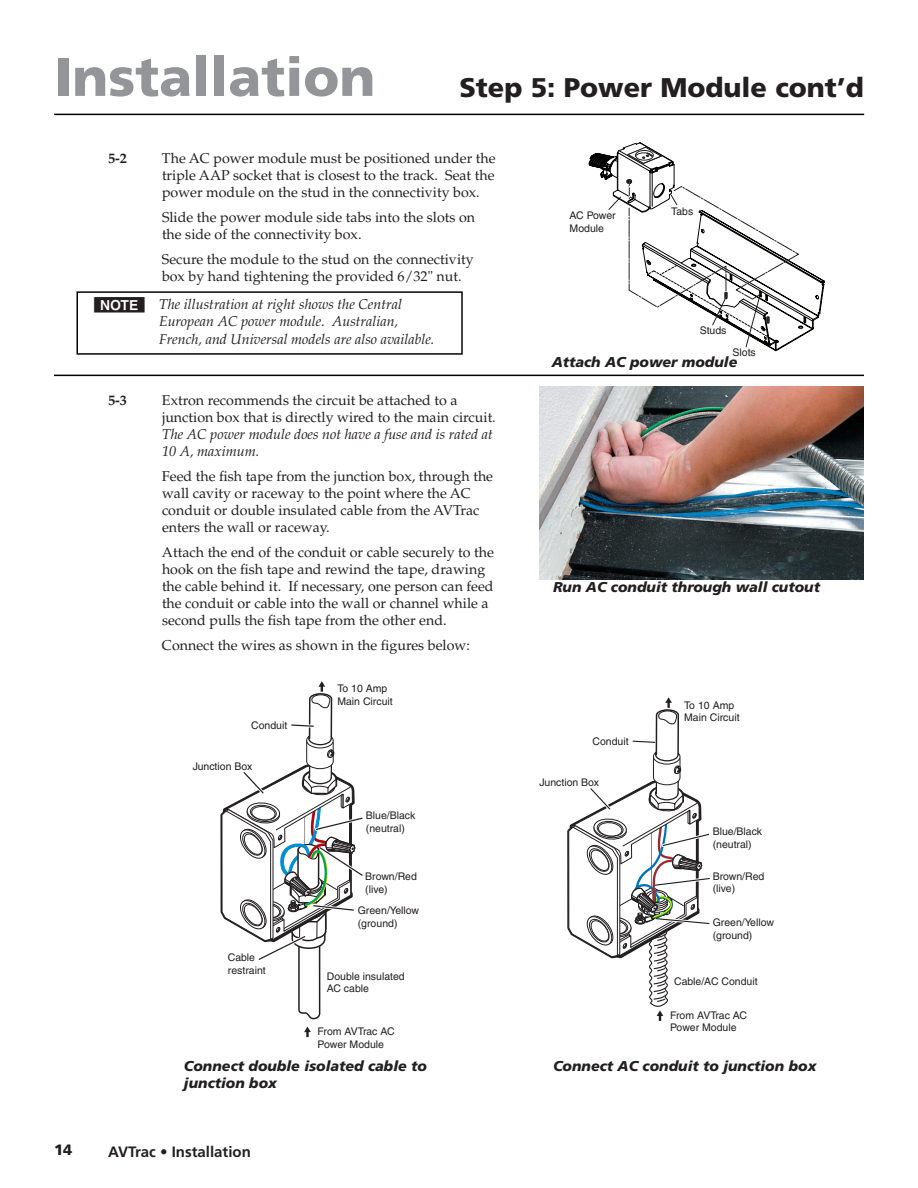
<style>
.page{position:relative;width:918px;height:1188px;background:#fff}
.page>*{position:absolute;margin:0;border:0;box-sizing:border-box;transform-origin:0 0}
.Stage_heading_level2{font:900 54px "Frutiger";color:#939598}
.Stage_Heading_Level{font:900 27px "Frutiger";color:#231f20}
.Footer_Left_-_large{font:700 15px "Frutiger";color:#231f20}
.Page_number_left_-_l{font:900 15px "Frutiger";color:#231f20}
.Body_text_indent_-_I{font:14.25px/17.1px "Palatino";color:#231f20}
.Figure_title_-_lg_ma{font:italic 900 14.25px/17.1px "Frutiger";color:#231f20}
.Note__hanging_-_Inst{font:italic 14.25px/17.1px "Palatino";color:#231f20}
.Body_text_indent_-_I-2{font:700 14.25px "Palatino";color:#231f20}
.t1{font:10.5px/12.6px "Helvetica";color:#231f20}
.t2{font:10.5px/12.6px "Helvetica";color:#201d1e}
.s1{font-family:"SIS Box";font-style:normal}
.s2{font-style:italic}
</style>
<div class="page">
<hr style="left:54px;top:114px;width:810px;height:1px;background:#040503">
<hr style="left:54px;top:375px;width:810px;height:1px;background:#040503">
<svg style="left:589px;top:143px;width:235px;height:208px"></svg>
<img style="left:539px;top:386px;width:324px;height:193px">
<svg style="left:567px;top:697px;width:143px;height:324px"></svg>
<div style="left:76px;top:291px;width:387px;height:64px;border:2px solid #040503"></div>
<svg style="left:304px;top:1027px;width:7px;height:10px"></svg>
<svg style="left:220px;top:681px;width:143px;height:339px"></svg>
<p class="Stage_heading_level2" style="left:54px;top:44px;width:323px">Installation</p>
<p class="Stage_Heading_Level" style="left:459px;top:71px;width:406px">Step 5: Power Module cont’d</p>
<p class="Body_text_indent_-_I-2" style="left:108px;top:150px;width:20px">5-2</p>
<p class="Body_text_indent_-_I" style="left:162px;top:150px;width:335px;text-align:justify">The AC power module must be positioned under the triple AAP socket that is closest to the track. Seat the power module on the stud in the connectivity box.</p>
<p class="Body_text_indent_-_I" style="left:162px;top:209px;width:315px">Slide the power module side tabs into the slots on the side of the connectivity box.</p>
<p class="Body_text_indent_-_I" style="left:162px;top:250px;width:313px">Secure the module to the stud on the connectivity box by hand tightening the provided 6/32" nut.</p>
<p class="Note__hanging_-_Inst" style="left:159px;top:296px;width:277px;text-indent:-65px"><span class="s1">N</span> The illustration at right shows the Central<br>European AC power module. Australian,<br>French, and Universal models are also available.</p>
<p class="Body_text_indent_-_I-2" style="left:108px;top:392px;width:20px">5-3</p>
<p class="Body_text_indent_-_I" style="left:162px;top:392px;width:335px">Extron recommends the circuit be attached to a junction box that is directly wired to the main circuit.<br><span class="s2">The AC power module does not have a fuse and is rated at 10 A, maximum.</span></p>
<p class="Body_text_indent_-_I" style="left:162px;top:468px;width:333px">Feed the fish tape from the junction box, through the wall cavity or raceway to the point where the AC conduit or double insulated cable from the AVTrac enters the wall or raceway.</p>
<p class="Body_text_indent_-_I" style="left:162px;top:544px;width:334px">Attach the end of the conduit or cable securely to the hook on the fish tape and rewind the tape, drawing the cable behind it. If necessary, one person can feed the conduit or cable into the wall or channel while a second pulls the fish tape from the other end.</p>
<p class="Body_text_indent_-_I" style="left:162px;top:637px;width:309px">Connect the wires as shown in the figures below:</p>
<p class="t1" style="left:251px;top:719px;width:38px">Conduit</p>
<p class="t1" style="left:193px;top:760px;width:61px">Junction Box</p>
<p class="t1" style="left:228px;top:951px;width:39px">Cable restraint</p>
<p class="t1" style="left:337px;top:682px;width:57px">To 10 Amp<br>Main Circuit</p>
<p class="t1" style="left:366px;top:809px;width:51px">Blue/Black (neutral)</p>
<p class="t1" style="left:365px;top:870px;width:53px">Brown/Red (live)</p>
<p class="t1" style="left:358px;top:904px;width:63px">Green/Yellow (ground)</p>
<p class="t1" style="left:327px;top:970px;width:79px">Double insulated<br>AC cable</p>
<p class="t1" style="left:318px;top:1025px;width:79px">From AVTrac AC<br>Power Module</p>
<p class="Figure_title_-_lg_ma" style="left:184px;top:1057px;width:245px">Connect double isolated cable to junction box</p>
<p class="Page_number_left_-_l" style="left:54px;top:1141px;width:20px">14</p>
<p class="Footer_Left_-_large" style="left:108px;top:1143px;width:144px">AVTrac • Installation</p>
<p class="t2" style="left:570px;top:209px;width:48px">AC Power<br>Module</p>
<p class="t2" style="left:671px;top:205px;width:24px">Tabs</p>
<p class="t2" style="left:700px;top:324px;width:28px">Studs</p>
<p class="t2" style="left:733px;top:346px;width:25px">Slots</p>
<p class="Figure_title_-_lg_ma" style="left:552px;top:353px;width:187px">Attach AC power module</p>
<p class="Figure_title_-_lg_ma" style="left:553px;top:579px;width:268px">Run AC conduit through wall cutout</p>
<p class="t1" style="left:593px;top:735px;width:38px">Conduit</p>
<p class="t1" style="left:539px;top:776px;width:61px">Junction Box</p>
<p class="t1" style="left:684px;top:699px;width:57px">To 10 Amp<br>Main Circuit</p>
<p class="t1" style="left:713px;top:825px;width:51px">Blue/Black (neutral)</p>
<p class="t1" style="left:713px;top:870px;width:53px">Brown/Red (live)</p>
<p class="t1" style="left:713px;top:916px;width:63px">Green/Yellow (ground)</p>
<p class="t1" style="left:674px;top:975px;width:85px">Cable/AC Conduit</p>
<p class="t1" style="left:670px;top:1009px;width:79px">From AVTrac AC<br>Power Module</p>
<p class="Figure_title_-_lg_ma" style="left:553px;top:1057px;width:265px">Connect AC conduit to junction box</p>
</div>
